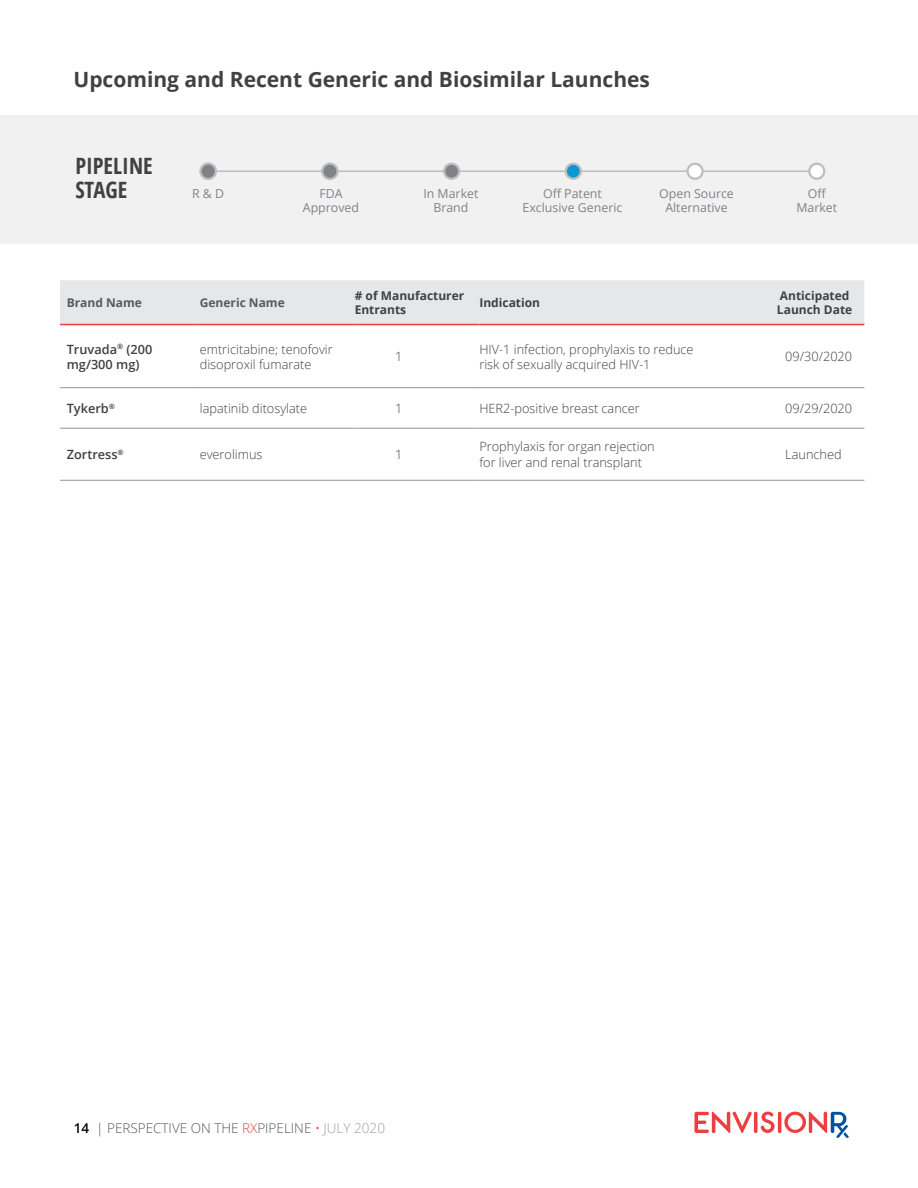
<style>
.page{position:relative;width:918px;height:1188px;background:#fff}
.page>*{position:absolute;margin:0;border:0;box-sizing:border-box;transform-origin:0 0}
.t1{font:700 condensed 22.5px/24px "Open Sans";color:#414042}
.t2{font:700 21px "Open Sans";color:#414042}
.t3{font:300 13.5px "Open Sans";color:#58595b}
.t4{font:300 12.75px/15.3px "Open Sans";color:#414042}
.t5{font:600 12.75px/15.3px "Open Sans";color:#414042}
.t6{font:12.3px/14px "Open Sans";color:#808285;text-align:center}
.t7{font:700 12px/14.4px "Open Sans";color:#414042}
.t8{font:700 12px "Open Sans";color:#58595b}
.s1{font-weight:600;color:#000}
.s2{color:#ef3e42}
.s3{color:#9d9fa2}
</style>
<div class="page">
<svg style="left:694px;top:1112px;width:155px;height:26px"></svg>
<div style="left:0;top:116px;width:918px;height:128px;background:#f1f1f2"></div>
<hr style="left:214px;top:170px;width:604px;height:2px;background:#bcbec0">
<div style="left:200px;top:164px;width:16px;height:15px;background:#808285;border-radius:50%"></div>
<div style="left:199px;top:162px;width:18px;height:18px;border:2px solid #bcbec0;border-radius:50%"></div>
<svg style="left:322px;top:164px;width:16px;height:15px"></svg>
<div style="left:321px;top:162px;width:18px;height:18px;border:2px solid #bcbec0;border-radius:50%"></div>
<div style="left:444px;top:164px;width:15px;height:15px;background:#808285;border-radius:50%"></div>
<div style="left:443px;top:163px;width:17px;height:17px;border:2px solid #bcbec0;border-radius:50%"></div>
<div style="left:566px;top:164px;width:15px;height:15px;background:#0d96d4;border-radius:50%"></div>
<div style="left:565px;top:163px;width:17px;height:17px;border:2px solid #bcbec0;border-radius:50%"></div>
<div style="left:809px;top:164px;width:15px;height:15px;background:#fff;border-radius:50%"></div>
<div style="left:808px;top:163px;width:17px;height:17px;border:2px solid #bcbec0;border-radius:50%"></div>
<div style="left:688px;top:164px;width:15px;height:15px;background:#fff;border-radius:50%"></div>
<div style="left:686px;top:163px;width:18px;height:17px;border:2px solid #bcbec0;border-radius:50%"></div>
<div style="left:60px;top:280px;width:804px;height:44px;background:#e6e7e8"></div>
<hr style="left:60px;top:324px;width:140px;height:1px;background:#ef3e42">
<hr style="left:200px;top:324px;width:155px;height:1px;background:#ef3e42">
<hr style="left:355px;top:324px;width:124px;height:1px;background:#ef3e42">
<hr style="left:479px;top:324px;width:286px;height:1px;background:#ef3e42">
<hr style="left:765px;top:324px;width:99px;height:1px;background:#ef3e42">
<hr style="left:60px;top:387px;width:140px;height:1px;background:#939598">
<hr style="left:200px;top:387px;width:155px;height:1px;background:#939598">
<hr style="left:355px;top:387px;width:124px;height:1px;background:#939598">
<hr style="left:479px;top:387px;width:286px;height:1px;background:#939598">
<hr style="left:765px;top:387px;width:99px;height:1px;background:#939598">
<hr style="left:60px;top:428px;width:140px;height:1px;background:#939598">
<hr style="left:200px;top:428px;width:155px;height:1px;background:#939598">
<hr style="left:355px;top:428px;width:124px;height:1px;background:#939598">
<hr style="left:479px;top:428px;width:286px;height:1px;background:#939598">
<hr style="left:765px;top:428px;width:99px;height:1px;background:#939598">
<hr style="left:60px;top:480px;width:140px;height:1px;background:#939598">
<hr style="left:200px;top:480px;width:155px;height:1px;background:#939598">
<hr style="left:355px;top:480px;width:124px;height:1px;background:#939598">
<hr style="left:479px;top:480px;width:286px;height:1px;background:#939598">
<hr style="left:765px;top:480px;width:99px;height:1px;background:#939598">
<h2 class="t2" style="left:73px;top:64px;width:578px">Upcoming and Recent Generic and Biosimilar Launches</h2>
<h1 class="t1" style="left:75px;top:154px;width:79px">PIPELINE<br>STAGE</h1>
<p class="t6" style="left:192px;top:187px;width:34px">R &amp; D</p>
<p class="t6" style="left:303px;top:187px;width:58px">FDA<br>Approved</p>
<p class="t6" style="left:423px;top:187px;width:57px">In Market<br>Brand</p>
<p class="t6" style="left:523px;top:187px;width:101px">Off Patent<br>Exclusive Generic</p>
<p class="t6" style="left:796px;top:187px;width:42px">Off<br>Market</p>
<p class="t6" style="left:659px;top:187px;width:76px">Open Source<br>Alternative</p>
<p class="t8" style="left:67px;top:294px;width:77px">Brand Name</p>
<p class="t8" style="left:200px;top:294px;width:87px">Generic Name</p>
<p class="t7" style="left:355px;top:288px;width:111px"># of Manufacturer<br>Entrants</p>
<p class="t7" style="left:479px;top:295px;width:62px">Indication</p>
<p class="t7" style="left:777px;top:288px;width:77px">Anticipated<br>Launch Date</p>
<p class="t5" style="left:67px;top:341px;width:87px">Truvada<sup>®</sup> (200 mg/300 mg)</p>
<p class="t4" style="left:200px;top:341px;width:134px">emtricitabine; tenofovir disoproxil fumarate</p>
<p class="t4" style="left:395px;top:349px;width:9px">1</p>
<p class="t4" style="left:479px;top:341px;width:216px">HIV-1 infection, prophylaxis to reduce risk of sexually acquired HIV-1</p>
<p class="t4" style="left:785px;top:349px;width:68px">09/30/2020</p>
<p class="t5" style="left:67px;top:400px;width:50px">Tykerb<sup>®</sup></p>
<p class="t4" style="left:200px;top:400px;width:109px">lapatinib ditosylate</p>
<p class="t4" style="left:395px;top:400px;width:9px">1</p>
<p class="t4" style="left:479px;top:400px;width:162px">HER2-positive breast cancer</p>
<p class="t4" style="left:785px;top:400px;width:68px">09/29/2020</p>
<p class="t5" style="left:67px;top:447px;width:59px">Zortress<sup>®</sup></p>
<p class="t4" style="left:200px;top:447px;width:64px">everolimus</p>
<p class="t4" style="left:395px;top:447px;width:9px">1</p>
<p class="t4" style="left:479px;top:439px;width:177px">Prophylaxis for organ rejection for liver and renal transplant</p>
<p class="t4" style="left:785px;top:447px;width:58px">Launched</p>
<p class="t3" style="left:74px;top:1119px;width:313px"><span class="s1">14</span> | PERSPECTIVE ON THE <span class="s2">RX</span>PIPELINE <span class="s2">•</span> <span class="s3">JULY 2020</span></p>
</div>
